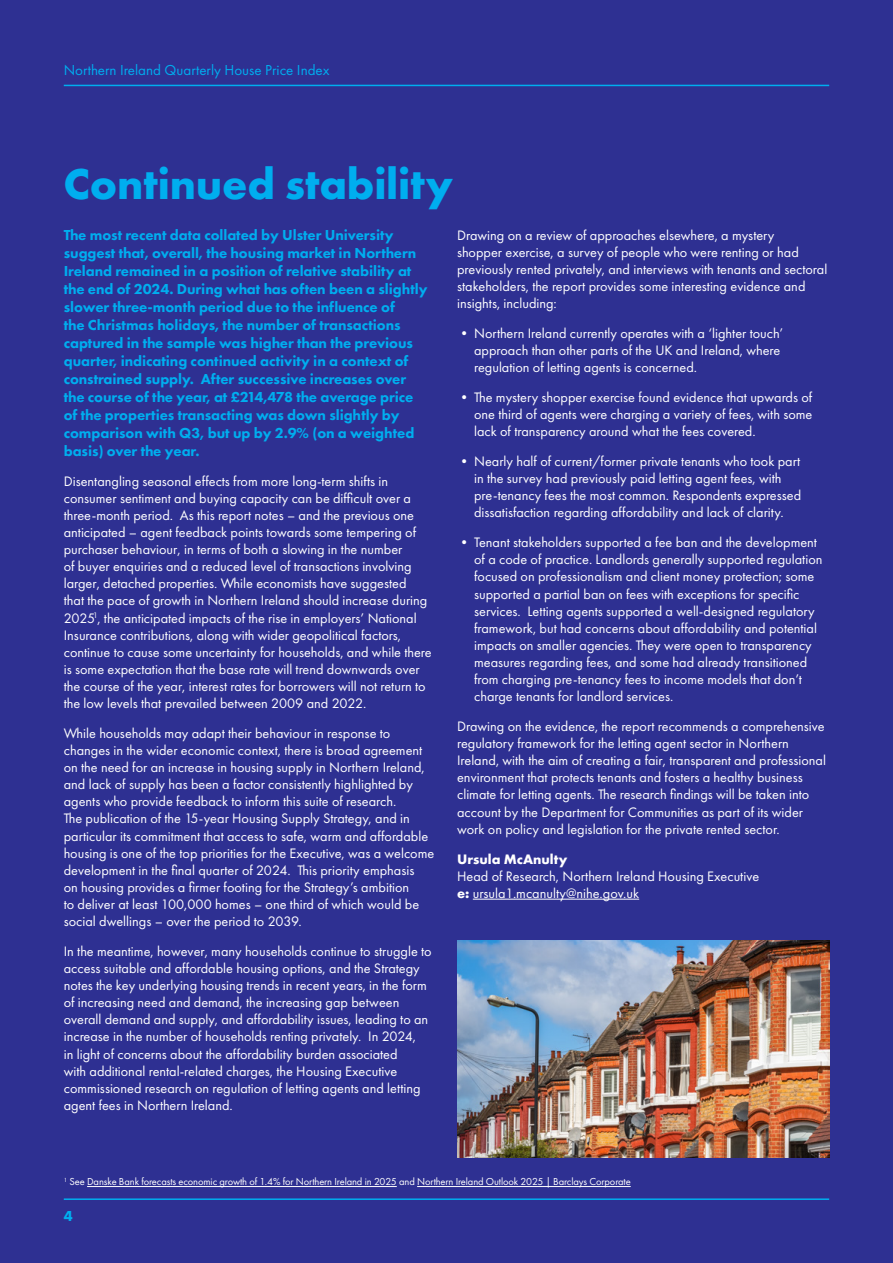
<style>
.page{position:relative;width:893px;height:1263px;background:#2e3092}
.page>*{position:absolute;margin:0;border:0;box-sizing:border-box;transform-origin:0 0}
.Title_bright_blue_30pt{font:700 45px "Futura PT";letter-spacing:-.005em;color:#00aeef}
.Lead_heavy_bright_blue_10pt{font:800 15px/18px "Futura PT";letter-spacing:-.005em;color:#00aeef}
.t1{font:15px "Futura PT";color:#00aeef}
.t2{font:700 15px "Futura PT";color:#00aeef}
.Body_copy_9_5pt{font:14.25px/17.1px "Futura PT";color:#fff}
.Bullet_Points{font:14.25px/17.1px "Futura PT";color:#fff}
.Footnote{font:10.5px "Futura PT";letter-spacing:-.01em;color:#fff}
.s1{font-weight:700}
</style>
<div class="page">
<hr style="left:87px;top:1186px;width:310px;height:1px;background:#fff">
<hr style="left:417px;top:1186px;width:214px;height:1px;background:#fff">
<hr style="left:64px;top:85px;width:765px;height:1px;background:#00aeef">
<hr style="left:64px;top:1198px;width:765px;height:2px;background:#00aeef">
<img style="left:457px;top:941px;width:372px;height:217px">
<hr style="left:473px;top:899px;width:166px;height:1px;background:#fff">
<p class="t1" style="left:64px;top:61px;width:267px">Northern Ireland Quarterly House Price Index</p>
<h1 class="Title_bright_blue_30pt" style="left:64px;top:155px;width:391px">Continued stability</h1>
<p class="Lead_heavy_bright_blue_10pt" style="left:64px;top:226px;width:365px">The most recent data collated by Ulster University suggest that, overall, the housing market in Northern Ireland remained in a position of relative stability at the end of 2024. During what has often been a slightly slower three-month period due to the influence of<br>the Christmas holidays, the number of transactions captured in the sample was higher than the previous quarter, indicating continued activity in a context of constrained supply. After successive increases over the course of the year, at £214,478 the average price of the properties transacting was down slightly by comparison with Q3, but up by 2.9% (on a weighted basis) over the year.</p>
<h1 class="Body_copy_9_5pt" style="left:64px;top:472px;width:369px">Disentangling seasonal effects from more long-term shifts in consumer sentiment and buying capacity can be difficult over a three-month period. As this report notes – and the previous one anticipated – agent feedback points towards some tempering of purchaser behaviour, in terms of both a slowing in the number<br>of buyer enquiries and a reduced level of transactions involving larger, detached properties. While economists have suggested<br>that the pace of growth in Northern Ireland should increase during 2025<sup>1</sup>, the anticipated impacts of the rise in employers’ National Insurance contributions, along with wider geopolitical factors, continue to cause some uncertainty for households, and while there is some expectation that the base rate will trend downwards over the course of the year, interest rates for borrowers will not return to the low levels that prevailed between 2009 and 2022.</h1>
<h1 class="Body_copy_9_5pt" style="left:64px;top:724px;width:372px">While households may adapt their behaviour in response to changes in the wider economic context, there is broad agreement on the need for an increase in housing supply in Northern Ireland, and lack of supply has been a factor consistently highlighted by agents who provide feedback to inform this suite of research.<br>The publication of the 15-year Housing Supply Strategy, and in particular its commitment that access to safe, warm and affordable housing is one of the top priorities for the Executive, was a welcome development in the final quarter of 2024. This priority emphasis<br>on housing provides a firmer footing for the Strategy’s ambition<br>to deliver at least 100,000 homes – one third of which would be social dwellings – over the period to 2039.</h1>
<h1 class="Body_copy_9_5pt" style="left:64px;top:942px;width:369px">In the meantime, however, many households continue to struggle to access suitable and affordable housing options, and the Strategy notes the key underlying housing trends in recent years, in the form of increasing need and demand, the increasing gap between overall demand and supply, and affordability issues, leading to an increase in the number of households renting privately. In 2024,<br>in light of concerns about the affordability burden associated<br>with additional rental-related charges, the Housing Executive commissioned research on regulation of letting agents and letting agent fees in Northern Ireland.</h1>
<h1 class="Body_copy_9_5pt" style="left:457px;top:226px;width:372px">Drawing on a review of approaches elsewhere, a mystery<br>shopper exercise, a survey of people who were renting or had previously rented privately, and interviews with tenants and sectoral stakeholders, the report provides some interesting evidence and insights, including:</h1>
<p class="Bullet_Points" style="left:474px;top:325px;width:311px;text-indent:-17px">• Northern Ireland currently operates with a ‘lighter touch’ approach than other parts of the UK and Ireland, where regulation of letting agents is concerned.</p>
<p class="Bullet_Points" style="left:474px;top:389px;width:340px;text-align:justify;text-indent:-17px">• The mystery shopper exercise found evidence that upwards of one third of agents were charging a variety of fees, with some lack of transparency around what the fees covered.</p>
<p class="Bullet_Points" style="left:474px;top:453px;width:329px;text-indent:-17px">• Nearly half of current/former private tenants who took part in the survey had previously paid letting agent fees, with pre-tenancy fees the most common. Respondents expressed dissatisfaction regarding affordability and lack of clarity.</p>
<p class="Bullet_Points" style="left:474px;top:534px;width:350px;text-indent:-17px">• Tenant stakeholders supported a fee ban and the development of a code of practice. Landlords generally supported regulation focused on professionalism and client money protection; some supported a partial ban on fees with exceptions for specific services. Letting agents supported a well-designed regulatory framework, but had concerns about affordability and potential impacts on smaller agencies. They were open to transparency measures regarding fees, and some had already transitioned from charging pre-tenancy fees to income models that don’t charge tenants for landlord services.</p>
<h1 class="Body_copy_9_5pt" style="left:457px;top:718px;width:370px">Drawing on the evidence, the report recommends a comprehensive regulatory framework for the letting agent sector in Northern Ireland, with the aim of creating a fair, transparent and professional environment that protects tenants and fosters a healthy business climate for letting agents. The research findings will be taken into account by the Department for Communities as part of its wider work on policy and legislation for the private rented sector.</h1>
<h1 class="Body_copy_9_5pt" style="left:457px;top:850px;width:304px"><span class="s1">Ursula McAnulty<br></span>Head of Research, Northern Ireland Housing Executive <span class="s1">e:</span> ursula1.mcanulty@nihe.gov.uk</h1>
<p class="Footnote" style="left:64px;top:1176px;width:568px"><sup>1</sup> See Danske Bank forecasts economic growth of 1.4% for Northern Ireland in 2025 and Northern Ireland Outlook 2025 | Barclays Corporate</p>
<p class="t2" style="left:64px;top:1206px;width:10px">4</p>
</div>
